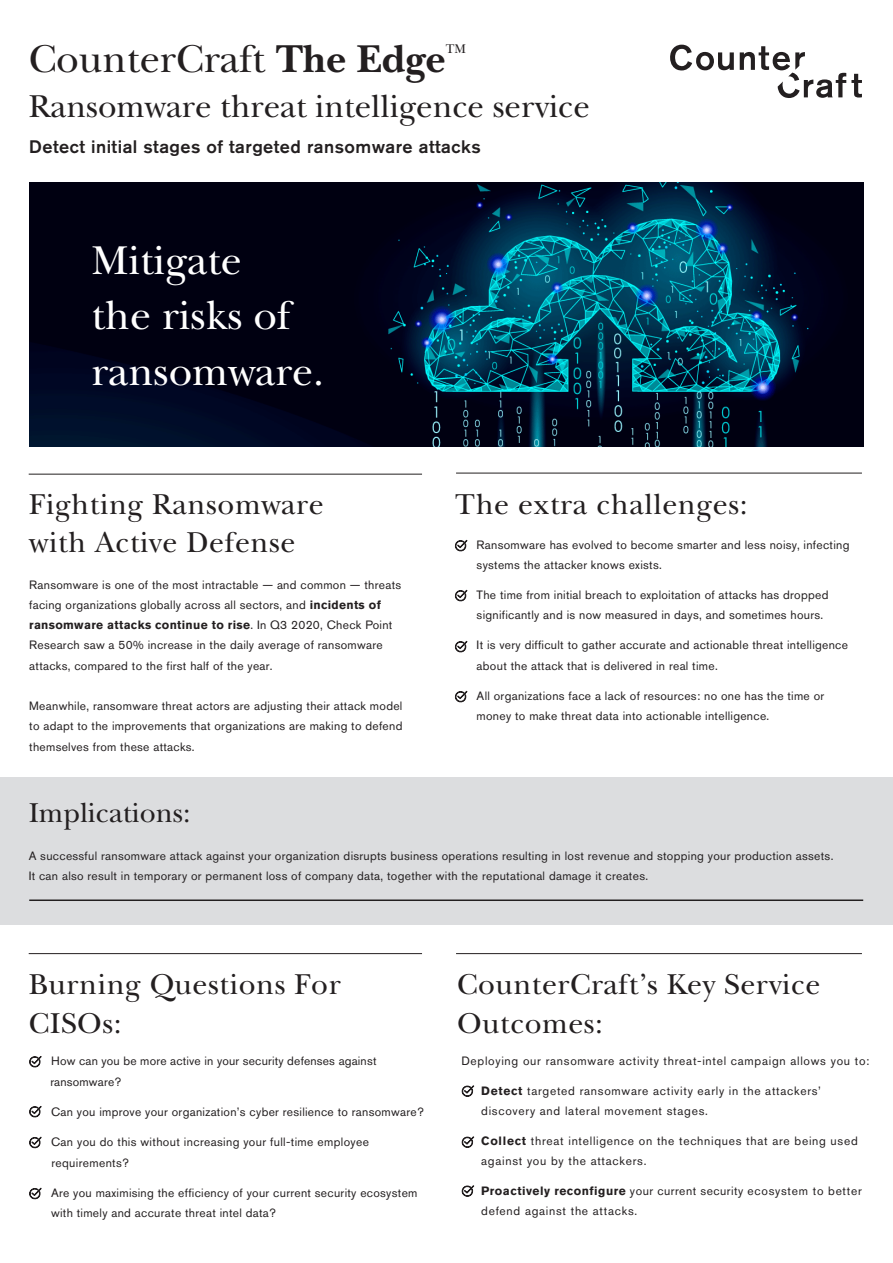
<style>
.page{position:relative;width:893px;height:1263px;background:#fff}
.page>*{position:absolute;margin:0;border:0;box-sizing:border-box;transform-origin:0 0}
.t1{font:42px "New Baskerville Std";color:#fff}
.t2{font:40.5px "New Baskerville Std";color:#231f20}
.t3{font:33px "New Baskerville Std";color:#231f20}
.t4{font:30px/38.5px "New Baskerville Std";letter-spacing:.02em;color:#231f20}
.t5{font:28.5px "New Baskerville Std";color:#231f20}
.t6{font:500 18px "Akzidenz Grotesk BQ";letter-spacing:.025em;color:#231f20}
.t7{font:13.05px "New Baskerville Std";color:#231f20}
.t8{font:12px/20.2px "Akzidenz Grotesk BQ";letter-spacing:.025em;color:#231f20}
.t9{font:12px/20.2px "Akzidenz Grotesk BQ";letter-spacing:.06em;color:#231f20}
.s1{font-weight:700}
</style>
<div class="page">
<svg style="left:670px;top:45px;width:192px;height:53px"></svg>
<div style="left:0;top:777px;width:893px;height:148px;background:#dcdddf"></div>
<svg style="left:455px;top:540px;width:12px;height:12px"></svg>
<svg style="left:455px;top:590px;width:12px;height:11px"></svg>
<svg style="left:455px;top:641px;width:12px;height:11px"></svg>
<svg style="left:455px;top:691px;width:12px;height:11px"></svg>
<hr style="left:29px;top:953px;width:393px;height:1px;background:#231f20">
<hr style="left:29px;top:899px;width:834px;height:2px;background:#231f20">
<svg style="left:29px;top:1056px;width:12px;height:12px"></svg>
<svg style="left:29px;top:1106px;width:12px;height:11px"></svg>
<svg style="left:29px;top:1137px;width:12px;height:11px"></svg>
<svg style="left:29px;top:1188px;width:12px;height:11px"></svg>
<svg style="left:461px;top:1085px;width:13px;height:12px"></svg>
<svg style="left:461px;top:1136px;width:13px;height:12px"></svg>
<svg style="left:461px;top:1185px;width:13px;height:12px"></svg>
<img style="left:30px;top:182px;width:833px;height:264px">
<hr style="left:456px;top:953px;width:406px;height:1px;background:#231f20">
<hr style="left:456px;top:473px;width:406px;height:1px;background:#231f20">
<hr style="left:29px;top:474px;width:393px;height:1px;background:#231f20">
<p class="t2" style="left:29px;top:36px;width:419px">CounterCraft <span class="s1">The Edge</span></p>
<p class="t7" style="left:446px;top:41px;width:22px">TM</p>
<p class="t3" style="left:29px;top:87px;width:563px">Ransomware threat intelligence service</p>
<p class="t6" style="left:29px;top:136px;width:453px">Detect initial stages of targeted ransomware attacks</p>
<p class="t1" style="left:91px;top:235px;width:152px">Mitigate</p>
<p class="t1" style="left:91px;top:291px;width:201px">the risks of</p>
<p class="t1" style="left:91px;top:346px;width:234px">ransomware.</p>
<p class="t4" style="left:455px;top:485px;width:294px">The extra challenges:</p>
<p class="t4" style="left:29px;top:485px;width:296px">Fighting Ransomware</p>
<p class="t4" style="left:29px;top:524px;width:268px">with Active Defense</p>
<p class="t8" style="left:477px;top:534px;width:374px">Ransomware has evolved to become smarter and less noisy, infecting systems the attacker knows exists.</p>
<p class="t8" style="left:477px;top:585px;width:353px">The time from initial breach to exploitation of attacks has dropped significantly and is now measured in days, and sometimes hours.</p>
<p class="t8" style="left:477px;top:635px;width:373px">It is very difficult to gather accurate and actionable threat intelligence about the attack that is delivered in real time.</p>
<p class="t8" style="left:477px;top:685px;width:349px">All organizations face a lack of resources: no one has the time or money to make threat data into actionable intelligence.</p>
<p class="t8" style="left:29px;top:574px;width:373px">Ransomware is one of the most intractable — and common — threats facing organizations globally across all sectors, and <span class="s1">incidents of ransomware attacks continue to rise</span>. In Q3 2020, Check Point Research saw a 50% increase in the daily average of ransomware attacks, compared to the first half of the year.</p>
<p class="t8" style="left:29px;top:696px;width:375px;text-align:justify">Meanwhile, ransomware threat actors are adjusting their attack model to adapt to the improvements that organizations are making to defend themselves from these attacks.</p>
<p class="t5" style="left:29px;top:796px;width:163px">Implications:</p>
<p class="t8" style="left:29px;top:845px;width:806px">A successful ransomware attack against your organization disrupts business operations resulting in lost revenue and stopping your production assets.</p>
<p class="t8" style="left:29px;top:865px;width:621px">It can also result in temporary or permanent loss of company data, together with the reputational damage it creates.</p>
<p class="t4" style="left:29px;top:966px;width:314px">Burning Questions For<br>CISOs:</p>
<p class="t8" style="left:50px;top:1050px;width:328px;line-height:21px">How can you be more active in your security defenses against ransomware?</p>
<p class="t8" style="left:51px;top:1102px;width:374px">Can you improve your organization’s cyber resilience to ransomware?</p>
<p class="t8" style="left:51px;top:1131px;width:319px;line-height:21px">Can you do this without increasing your full-time employee requirements?</p>
<p class="t8" style="left:51px;top:1183px;width:368px">Are you maximising the efficiency of your current security ecosystem</p>
<p class="t8" style="left:51px;top:1203px;width:226px">with timely and accurate threat intel data?</p>
<p class="t4" style="left:457px;top:966px;width:365px">CounterCraft’s Key Service<br>Outcomes:</p>
<p class="t9" style="left:461px;top:1050px;width:410px">Deploying our ransomware activity threat-intel campaign allows you to:</p>
<p class="t9" style="left:481px;top:1080px;width:341px"><span class="s1">Detect</span> targeted ransomware activity early in the attackers’ discovery and lateral movement stages.</p>
<p class="t9" style="left:481px;top:1130px;width:378px"><span class="s1">Collect</span> threat intelligence on the techniques that are being used against you by the attackers.</p>
<p class="t9" style="left:481px;top:1181px;width:382px"><span class="s1">Proactively reconfigure</span> your current security ecosystem to better defend against the attacks.</p>
</div>
